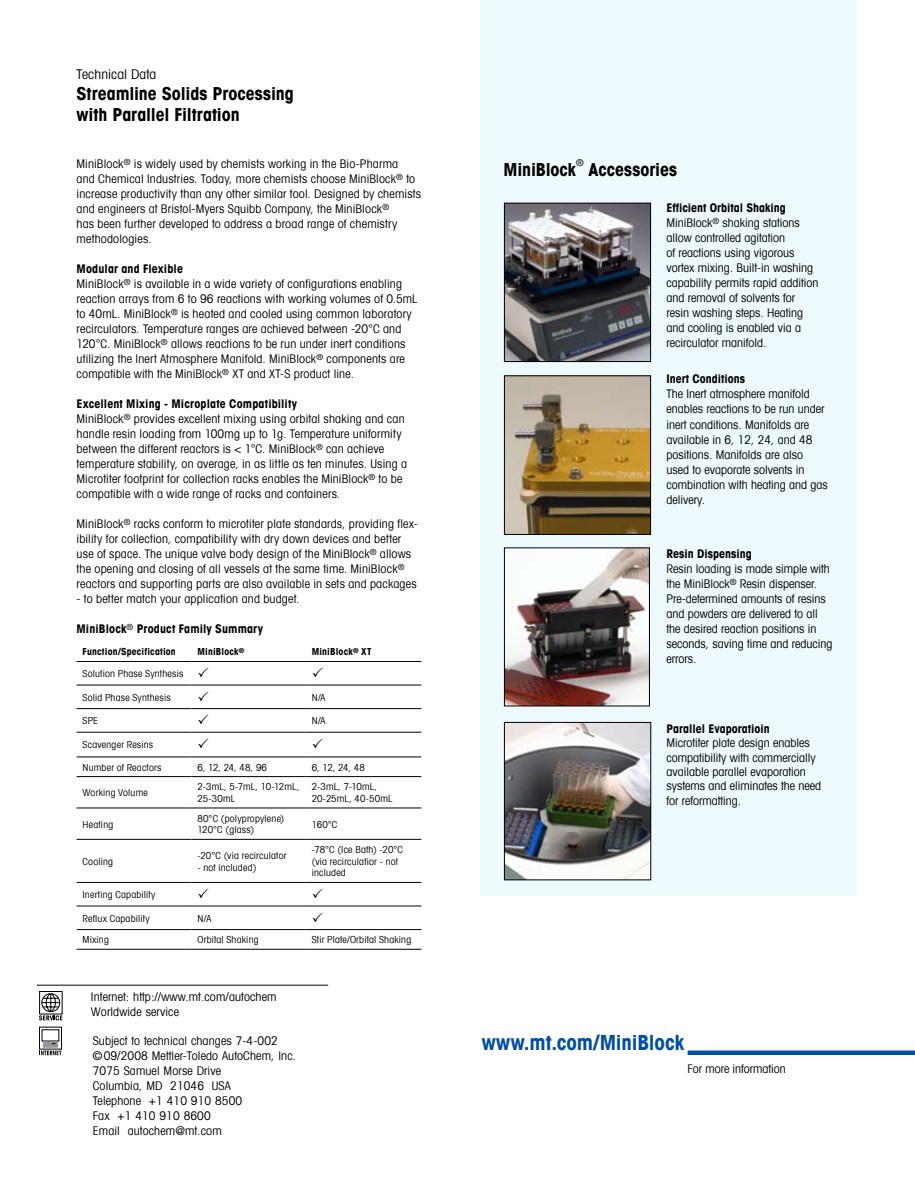
<style>
.page{position:relative;width:915px;height:1191px;background:#fff}
.page>*{position:absolute;margin:0;border:0;box-sizing:border-box;transform-origin:0 0}
.t1{font:700 condensed 21px "Avant Garde";letter-spacing:-.005em;color:#004fa3}
.t2{font:700 condensed 18px/21px "Avant Garde";letter-spacing:-.005em;color:#000}
.t3{font:condensed 13.5px "Avant Garde";letter-spacing:.015em;color:#000}
.t4{font:condensed 12px/15px "Avant Garde";letter-spacing:.01em;color:#000}
.t5{font:700 condensed 12px "Avant Garde";color:#000}
.t6{font:condensed 9.75px/11.7px "Avant Garde";letter-spacing:.02em;color:#000}
.t7{font:700 condensed 9.75px "Avant Garde";letter-spacing:.02em;color:#000}
.t8{font:condensed 9.45px "Avant Garde";color:#000}
.s1{font-weight:700}
</style>
<div class="page">
<div style="left:479px;top:0;width:377px;height:895px;background:#eef9fe"></div>
<img style="left:506px;top:549px;width:141px;height:155px">
<div style="left:504px;top:547px;width:145px;height:159px;border:1px solid #000"></div>
<img style="left:506px;top:724px;width:143px;height:154px">
<div style="left:504px;top:722px;width:147px;height:158px;border:1px solid #000"></div>
<img style="left:506px;top:205px;width:142px;height:155px">
<div style="left:504px;top:203px;width:146px;height:159px;border:1px solid #000"></div>
<img style="left:506px;top:377px;width:142px;height:156px">
<div style="left:504px;top:375px;width:146px;height:160px;border:1px solid #000"></div>
<div style="left:39px;top:991px;width:23px;height:23px;border:1px solid #000"></div>
<svg style="left:39px;top:992px;width:23px;height:28px"></svg>
<svg style="left:41px;top:1029px;width:19px;height:18px"></svg>
<div style="left:39px;top:1026px;width:23px;height:23px;border:1px solid #000"></div>
<svg style="left:39px;top:1050px;width:22px;height:5px"></svg>
<div style="left:42px;top:1029px;width:17px;height:12px;background:#fff"></div>
<svg style="left:43px;top:1042px;width:15px;height:5px"></svg>
<hr style="left:37px;top:984px;width:291px;height:1px;background:#000">
<div style="left:687px;top:1050px;width:227px;height:5px;background:#004fa3"></div>
<hr style="left:77px;top:661px;width:114px;height:1px;background:#000">
<hr style="left:191px;top:661px;width:114px;height:1px;background:#000">
<hr style="left:305px;top:661px;width:116px;height:1px;background:#000">
<hr style="left:77px;top:684px;width:114px;height:1px;background:#000">
<hr style="left:191px;top:684px;width:114px;height:1px;background:#000">
<hr style="left:305px;top:684px;width:116px;height:1px;background:#000">
<hr style="left:77px;top:708px;width:114px;height:1px;background:#000">
<hr style="left:191px;top:708px;width:114px;height:1px;background:#000">
<hr style="left:305px;top:708px;width:116px;height:1px;background:#000">
<hr style="left:77px;top:732px;width:114px;height:1px;background:#000">
<hr style="left:191px;top:732px;width:114px;height:1px;background:#000">
<hr style="left:305px;top:732px;width:116px;height:1px;background:#000">
<hr style="left:77px;top:756px;width:114px;height:1px;background:#000">
<hr style="left:191px;top:756px;width:114px;height:1px;background:#000">
<hr style="left:305px;top:756px;width:116px;height:1px;background:#000">
<hr style="left:77px;top:776px;width:114px;height:1px;background:#000">
<hr style="left:191px;top:776px;width:114px;height:1px;background:#000">
<hr style="left:305px;top:776px;width:116px;height:1px;background:#000">
<hr style="left:77px;top:807px;width:114px;height:1px;background:#000">
<hr style="left:191px;top:807px;width:114px;height:1px;background:#000">
<hr style="left:305px;top:807px;width:116px;height:1px;background:#000">
<hr style="left:77px;top:839px;width:114px;height:1px;background:#000">
<hr style="left:191px;top:839px;width:114px;height:1px;background:#000">
<hr style="left:305px;top:839px;width:116px;height:1px;background:#000">
<hr style="left:77px;top:882px;width:114px;height:1px;background:#000">
<hr style="left:191px;top:882px;width:114px;height:1px;background:#000">
<hr style="left:305px;top:882px;width:116px;height:1px;background:#000">
<hr style="left:77px;top:905px;width:114px;height:1px;background:#000">
<hr style="left:191px;top:905px;width:114px;height:1px;background:#000">
<hr style="left:305px;top:905px;width:116px;height:1px;background:#000">
<hr style="left:77px;top:929px;width:114px;height:1px;background:#000">
<hr style="left:191px;top:929px;width:114px;height:1px;background:#000">
<hr style="left:305px;top:929px;width:116px;height:1px;background:#000">
<hr style="left:77px;top:949px;width:114px;height:1px;background:#000">
<hr style="left:191px;top:949px;width:114px;height:1px;background:#000">
<hr style="left:305px;top:949px;width:116px;height:1px;background:#000">
<p class="t3" style="left:77px;top:66px;width:81px">Technical Data</p>
<h2 class="t2" style="left:77px;top:83px;width:219px">Streamline Solids Processing with Parallel Filtration</h2>
<p class="t4" style="left:77px;top:156px;width:346px">MiniBlock<sup>®</sup> is widely used by chemists working in the Bio-Pharma<br>and Chemical Industries. Today, more chemists choose MiniBlock<sup>®</sup> to increase productivity than any other similar tool. Designed by chemists and engineers at Bristol-Myers Squibb Company, the MiniBlock<sup>®<br></sup>has been further developed to address a broad range of chemistry methodologies.</p>
<p class="t4" style="left:77px;top:261px;width:342px"><span class="s1">Modular and Flexible<br></span>MiniBlock<sup>®</sup> is available in a wide variety of configurations enabling reaction arrays from 6 to 96 reactions with working volumes of 0.5mL to 40mL. MiniBlock<sup>®</sup> is heated and cooled using common laboratory recirculators. Temperature ranges are achieved between -20°C and 120°C. MiniBlock<sup>®</sup> allows reactions to be run under inert conditions utilizing the Inert Atmosphere Manifold. MiniBlock<sup>®</sup> components are compatible with the MiniBlock<sup>®</sup> XT and XT-S product line.</p>
<p class="t4" style="left:77px;top:396px;width:332px"><span class="s1">Excellent Mixing - Microplate Compatibility<br></span>MiniBlock<sup>®</sup> provides excellent mixing using orbital shaking and can handle resin loading from 100mg up to 1g. Temperature uniformity between the different reactors is &lt; 1°C. MiniBlock<sup>®</sup> can achieve temperature stability, on average, in as little as ten minutes. Using a Microtiter footprint for collection racks enables the MiniBlock<sup>®</sup> to be compatible with a wide range of racks and containers.</p>
<p class="t4" style="left:77px;top:516px;width:342px">MiniBlock<sup>®</sup> racks conform to microtiter plate standards, providing flex&shy;ibility for collection, compatibility with dry down devices and better use of space. The unique valve body design of the MiniBlock<sup>®</sup> allows the opening and closing of all vessels at the same time. MiniBlock<sup>® </sup>reactors and supporting parts are also available in sets and packages</p>
<p class="t4" style="left:77px;top:591px;width:224px">- to better match your application and budget.</p>
<p class="t5" style="left:77px;top:621px;width:188px">MiniBlock<sup>®</sup> Product Family Summary</p>
<p class="t7" style="left:83px;top:645px;width:95px">Function/Specification</p>
<p class="t7" style="left:197px;top:645px;width:48px">MiniBlock<sup>®</sup></p>
<p class="t7" style="left:311px;top:645px;width:61px">MiniBlock<sup>®</sup> XT</p>
<p class="t6" style="left:83px;top:667px;width:102px">Solution Phase Synthesis</p>
<p class="t6" style="left:83px;top:691px;width:90px">Solid Phase Synthesis</p>
<p class="t6" style="left:311px;top:691px;width:15px">N/A</p>
<p class="t6" style="left:83px;top:714px;width:17px">SPE</p>
<p class="t6" style="left:311px;top:714px;width:15px">N/A</p>
<p class="t6" style="left:83px;top:739px;width:72px">Scavenger Resins</p>
<p class="t6" style="left:83px;top:761px;width:80px">Number of Reactors</p>
<p class="t6" style="left:197px;top:761px;width:71px">6, 12, 24, 48, 96</p>
<p class="t6" style="left:311px;top:761px;width:55px">6, 12, 24, 48</p>
<p class="t6" style="left:83px;top:786px;width:67px">Working Volume</p>
<p class="t6" style="left:197px;top:780px;width:103px">2-3mL, 5-7mL, 10-12mL,<br>25-30mL</p>
<p class="t6" style="left:311px;top:780px;width:82px">2-3mL, 7-10mL,<br>20-25mL, 40-50mL</p>
<p class="t6" style="left:83px;top:818px;width:32px">Heating</p>
<p class="t6" style="left:197px;top:812px;width:88px">80°C (polypropylene)<br>120°C (glass)</p>
<p class="t6" style="left:311px;top:818px;width:27px">160°C</p>
<p class="t6" style="left:83px;top:855px;width:32px">Cooling</p>
<p class="t6" style="left:311px;top:843px;width:93px">-78°C (Ice Bath) -20°C (via recirculatior - not included</p>
<p class="t6" style="left:197px;top:849px;width:90px">-20°C (via recirculator</p>
<p class="t6" style="left:197px;top:861px;width:60px">- not included)</p>
<p class="t6" style="left:83px;top:888px;width:74px">Inerting Capability</p>
<p class="t6" style="left:83px;top:912px;width:69px">Reflux Capability</p>
<p class="t6" style="left:197px;top:912px;width:15px">N/A</p>
<p class="t6" style="left:83px;top:933px;width:28px">Mixing</p>
<p class="t6" style="left:197px;top:933px;width:63px">Orbital Shaking</p>
<p class="t6" style="left:311px;top:933px;width:101px">Stir Plate/Orbital Shaking</p>
<p class="t4" style="left:91px;top:989px;width:187px">Internet: http://www.mt.com/autochem<br>Worldwide service</p>
<p class="t4" style="left:93px;top:1032px;width:205px">Subject to technical changes 7-4-002 ©09/2008 Mettler-Toledo AutoChem, Inc.<br>7075 Samuel Morse Drive<br>Columbia, MD 21046 USA<br>Telephone +1 410 910 8500<br>Fax +1 410 910 8600<br>Email autochem@mt.com</p>
<h2 class="t2" style="left:503px;top:158px;width:74px">MiniBlock</h2>
<p class="t8" style="left:576px;top:157px;width:9px">®</p>
<h2 class="t2" style="left:588px;top:158px;width:90px">Accessories</h2>
<p class="t4" style="left:666px;top:200px;width:153px"><span class="s1">Efficient Orbital Shaking<br></span>MiniBlock<sup>®</sup> shaking stations allow controlled agitation<br>of reactions using vigorous vortex mixing. Built-in washing capability permits rapid addition and removal of solvents for resin washing steps. Heating and cooling is enabled via a recirculator manifold.</p>
<p class="t5" style="left:666px;top:371px;width:80px">Inert Conditions</p>
<p class="t4" style="left:666px;top:386px;width:163px">The Inert atmosphere manifold enables reactions to be run under inert conditions. Manifolds are available in 6, 12, 24, and 48 positions. Manifolds are also used to evaporate solvents in combination with heating and gas delivery.</p>
<p class="t5" style="left:666px;top:546px;width:87px">Resin Dispensing</p>
<p class="t4" style="left:666px;top:561px;width:167px">Resin loading is made simple with the MiniBlock<sup>®</sup> Resin dispenser.<br>Pre-determined amounts of resins and powders are delivered to all the desired reaction positions in seconds, saving time and reducing errors.</p>
<p class="t5" style="left:666px;top:721px;width:105px">Parallel Evaporatioin</p>
<p class="t4" style="left:666px;top:735px;width:156px;line-height:14.4px">Microtiter plate design enables compatibility with commercially available parallel evaporation systems and eliminates the need for reformatting.</p>
<h1 class="t1" style="left:481px;top:1029px;width:204px">www.mt.com/MiniBlock</h1>
<p class="t4" style="left:687px;top:1060px;width:100px">For more information</p>
</div>
